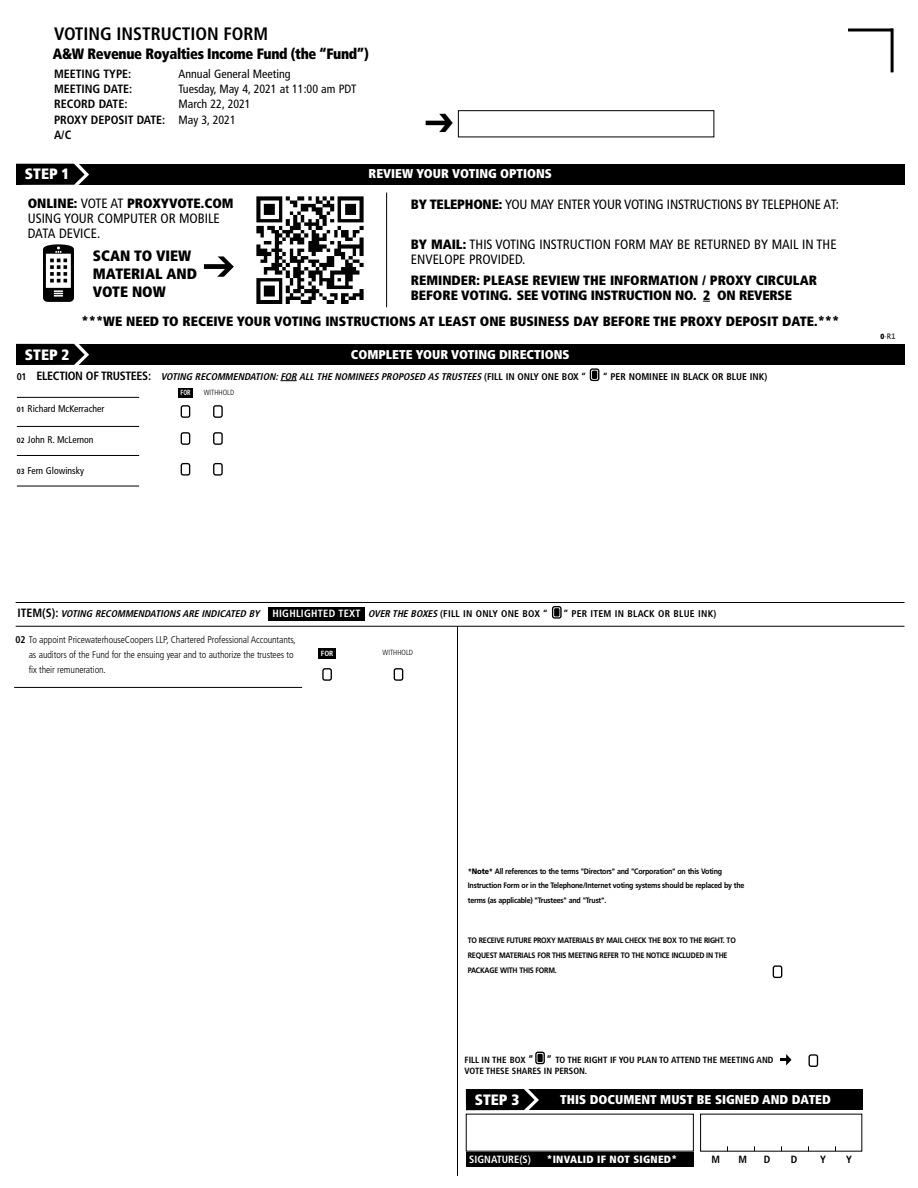
<style>
.page{position:relative;width:918px;height:1188px;background:#fff}
.page>*{position:absolute;margin:0;border:0;box-sizing:border-box;transform-origin:0 0}
.t1{font:31.5px "Arial Unicode MS";color:#000}
.t2{font:700 condensed 18px "Frutiger";color:#000}
.t3{font:900 condensed 15px "Frutiger";letter-spacing:-.025em;color:#000;scale:.95 1}
.t4{font:900 condensed 15px/18px "Frutiger";color:#000}
.t5{font:900 condensed 15px "Frutiger";color:#fff}
.t6{font:condensed 13.5px/15px "Frutiger";color:#000}
.t7{font:900 condensed 13.5px/15px "Frutiger";color:#000}
.t8{font:900 condensed 12.75px "Frutiger";color:#fff}
.t9{font:condensed 12px/15.1px "Frutiger";color:#000}
.t10{font:700 condensed 12px/15.1px "Frutiger";color:#000}
.t11{font:700 condensed 12px "Frutiger";letter-spacing:-.025em;color:#000}
.t12{font:900 condensed 10.5px "Frutiger";letter-spacing:.025em;color:#fff}
.t13{font:700 condensed 10.5px "Frutiger";letter-spacing:.025em;color:#fff}
.t14{font:700 condensed 10.5px "Frutiger";color:#fff}
.t15{font:700 condensed 10.5px "Frutiger";color:#000}
.t16{font:300 condensed 9.75px/14.9px "Frutiger";letter-spacing:-.01em;color:#000}
.t17{font:italic 700 condensed 9.75px "Frutiger";color:#000}
.t18{font:700 condensed 9.75px "Frutiger";letter-spacing:.025em;color:#000}
.t19{font:condensed 9.75px "Frutiger";color:#000}
.t20{font:700 condensed 9.75px "Frutiger";color:#000}
.t21{font:700 condensed 9px/11.6px "Frutiger";color:#000}
.t22{font:700 7.8px/14.9px "Frutiger";letter-spacing:-.03em;color:#000;scale:.9 1}
.t23{font:300 condensed 7.5px "Frutiger";color:#000}
.t24{font:7.5px "Lucida Sans Typewriter";color:#000}
.t25{font:700 condensed 7.5px "Frutiger";color:#fff}
.t26{font:700 condensed 7.5px "Frutiger";color:#fff;scale:.8 1}
.s1{font-weight:900}
.s2{font-weight:700;font-size:7.5px}
.s3{font-style:normal}
.s4{font-family:"Frutiger";font-weight:900;font-stretch:condensed}
.s5{font-family:"Frutiger";font-weight:300;font-stretch:condensed}
.s6{font-style:italic}
.s7{font-weight:700}
.s8{font-size:10.5px}
</style>
<div class="page">
<hr style="left:17px;top:397px;width:122px;height:1px;background:#000">
<hr style="left:17px;top:426px;width:122px;height:1px;background:#000">
<hr style="left:17px;top:455px;width:122px;height:1px;background:#000">
<hr style="left:17px;top:486px;width:122px;height:1px;background:#000">
<hr style="left:14px;top:687px;width:288px;height:1px;background:#000">
<img style="left:256px;top:196px;width:108px;height:107px">
<div style="left:16px;top:344px;width:889px;height:21px;background:#000"></div>
<svg style="left:48px;top:344px;width:41px;height:21px"></svg>
<div style="left:16px;top:164px;width:889px;height:20px;background:#000"></div>
<svg style="left:16px;top:164px;width:73px;height:21px"></svg>
<img style="left:43px;top:244px;width:31px;height:57px">
<svg style="left:204px;top:256px;width:30px;height:21px"></svg>
<hr style="left:386px;top:193px;width:1px;height:114px;background:#000">
<div style="left:458px;top:110px;width:256px;height:27px;border:1px solid #000"></div>
<hr style="left:848px;top:28px;width:45px;height:3px;background:#000">
<hr style="left:891px;top:28px;width:3px;height:44px;background:#000">
<hr style="left:16px;top:602px;width:888px;height:1px;background:#000">
<div style="left:268px;top:608px;width:97px;height:13px;background:#000"></div>
<hr style="left:16px;top:626px;width:888px;height:1px;background:#000">
<hr style="left:457px;top:626px;width:1px;height:550px;background:#000">
<div style="left:319px;top:648px;width:17px;height:11px;background:#000"></div>
<div style="left:178px;top:388px;width:15px;height:10px;background:#000"></div>
<div style="left:466px;top:1089px;width:396px;height:21px;background:#000"></div>
<svg style="left:523px;top:1089px;width:16px;height:21px"></svg>
<div style="left:466px;top:1152px;width:228px;height:15px;background:#000"></div>
<svg style="left:780px;top:1054px;width:11px;height:12px"></svg>
<svg style="left:808px;top:1054px;width:10px;height:13px"></svg>
<svg style="left:773px;top:965px;width:9px;height:13px"></svg>
<svg style="left:213px;top:405px;width:10px;height:13px"></svg>
<svg style="left:181px;top:405px;width:9px;height:13px"></svg>
<svg style="left:213px;top:432px;width:10px;height:13px"></svg>
<svg style="left:181px;top:432px;width:9px;height:13px"></svg>
<svg style="left:213px;top:463px;width:10px;height:13px"></svg>
<svg style="left:181px;top:463px;width:9px;height:13px"></svg>
<svg style="left:322px;top:668px;width:10px;height:13px"></svg>
<svg style="left:394px;top:668px;width:9px;height:13px"></svg>
<svg style="left:535px;top:1052px;width:10px;height:12px"></svg>
<div style="left:537px;top:1054px;width:6px;height:8px;background:#000"></div>
<svg style="left:552px;top:606px;width:10px;height:13px"></svg>
<div style="left:554px;top:608px;width:5px;height:9px;background:#000"></div>
<svg style="left:590px;top:368px;width:9px;height:13px"></svg>
<div style="left:592px;top:371px;width:5px;height:8px;background:#000"></div>
<svg style="left:280px;top:380px;width:17px;height:1px"></svg>
<h2 class="t2" style="left:54px;top:26px;width:216px">VOTING INSTRUCTION FORM</h2>
<h3 class="t3" style="left:53px;top:48px;width:334px">A&amp;W Revenue Royalties Income Fund (the “Fund”)</h3>
<h3 class="t10" style="left:54px;top:67px;width:79px">MEETING TYPE:</h3>
<h3 class="t9" style="left:178px;top:67px;width:114px">Annual General Meeting</h3>
<h3 class="t10" style="left:54px;top:82px;width:80px">MEETING DATE:</h3>
<h3 class="t9" style="left:178px;top:82px;width:180px">Tuesday, May 4, 2021 at 11:00 am PDT</h3>
<h3 class="t10" style="left:54px;top:98px;width:113px">RECORD DATE:<br>PROXY DEPOSIT DATE:</h3>
<h3 class="t10" style="left:54px;top:128px;width:19px">A/C</h3>
<h3 class="t9" style="left:178px;top:98px;width:74px">March 22, 2021<br>May 3, 2021</h3>
<h1 class="t1" style="left:425px;top:100px;width:30px">➔</h1>
<h3 class="t5" style="left:25px;top:168px;width:46px">STEP 1</h3>
<h3 class="t8" style="left:369px;top:169px;width:185px">REVIEW YOUR VOTING OPTIONS</h3>
<h3 class="t6" style="left:411px;top:197px;width:430px"><span class="s1">BY TELEPHONE:</span> YOU MAY ENTER YOUR VOTING INSTRUCTIONS BY TELEPHONE AT:</h3>
<h3 class="t6" style="left:411px;top:238px;width:427px"><span class="s1">BY MAIL:</span> THIS VOTING INSTRUCTION FORM MAY BE RETURNED BY MAIL IN THE<br>ENVELOPE PROVIDED.</h3>
<h3 class="t7" style="left:411px;top:274px;width:408px">REMINDER: PLEASE REVIEW THE INFORMATION / PROXY CIRCULAR<br>BEFORE VOTING. SEE VOTING INSTRUCTION NO. 2 ON REVERSE</h3>
<h3 class="t6" style="left:28px;top:197px;width:207px"><span class="s1">ONLINE:</span> VOTE AT <span class="s1">PROXYVOTE.COM<br></span>USING YOUR COMPUTER OR MOBILE<br>DATA DEVICE.</h3>
<h3 class="t4" style="left:93px;top:248px;width:106px">SCAN TO VIEW<br>MATERIAL AND<br>VOTE NOW</h3>
<h3 class="t7" style="left:82px;top:315px;width:759px">***WE NEED TO RECEIVE YOUR VOTING INSTRUCTIONS AT LEAST ONE BUSINESS DAY BEFORE THE PROXY DEPOSIT DATE.***</h3>
<h3 class="t5" style="left:25px;top:348px;width:46px">STEP 2</h3>
<h3 class="t8" style="left:351px;top:349px;width:220px">COMPLETE YOUR VOTING DIRECTIONS</h3>
<p class="t18" style="left:17px;top:372px;width:11px">01</p>
<h3 class="t11" style="left:36px;top:371px;width:116px">ELECTION OF TRUSTEES:</h3>
<p class="t19" style="left:17px;top:404px;width:89px"><span class="s2">01</span> Richard McKerracher</p>
<p class="t19" style="left:17px;top:436px;width:78px"><span class="s2">02</span> John R. McLernon</p>
<p class="t19" style="left:17px;top:466px;width:69px"><span class="s2">03</span> Fern Glowinsky</p>
<p class="t17" style="left:161px;top:372px;width:427px">VOTING RECOMMENDATION: FOR ALL THE NOMINEES PROPOSED AS TRUSTEES <span class="s3">( F I L L I N O N LY O N E B O X “</span></p>
<p class="t20" style="left:603px;top:372px;width:166px">“ PER NOMINEE IN BLACK OR BLUE INK)</p>
<p class="t26" style="left:181px;top:389px;width:14px">FOR</p>
<p class="t23" style="left:204px;top:389px;width:32px">WITHHOLD</p>
<p class="t24" style="left:881px;top:332px;width:17px"><span class="s4">0</span><span class="s5">-</span>R1</p>
<h3 class="t10" style="left:17px;top:607px;width:43px">ITEM(S):</h3>
<h3 class="t13" style="left:272px;top:609px;width:90px">HIGHLIGHTED TEXT</h3>
<p class="t25" style="left:321px;top:650px;width:14px">FOR</p>
<p class="t23" style="left:383px;top:650px;width:32px">WITHHOLD</p>
<p class="t17" style="left:61px;top:610px;width:202px">VOTING RECOMMENDATIONS ARE INDICATED BY</p>
<p class="t18" style="left:368px;top:610px;width:181px"><span class="s6">OVER THE BOXES</span> (FILL IN ONLY ONE BOX “</p>
<p class="t18" style="left:563px;top:610px;width:154px">” PER ITEM IN BLACK OR BLUE INK)</p>
<p class="t16" style="left:29px;top:633px;width:269px;text-indent:-13px"><span class="s7">02</span> To appoint PricewaterhouseCoopers LLP, Chartered Professional Accountants, as auditors of the Fund for the ensuing year and to authorize the trustees to fix their remuneration.</p>
<p class="t22" style="left:468px;top:864px;width:309px"><span class="s1">*Note*</span> All references to the terms "Directors" and "Corporation" on this Voting<br>Instruction Form or in the Telephone/Internet voting systems should be replaced by the terms (as applicable) "Trustees" and "Trust".</p>
<p class="t22" style="left:468px;top:933px;width:299px">TO RECEIVE FUTURE PROXY MATERIALS BY MAIL CHECK THE BOX TO THE RIGHT. TO<br>REQUEST MATERIALS FOR THIS MEETING REFER TO THE NOTICE INCLUDED IN THE<br>PACKAGE WITH THIS FORM.</p>
<p class="t21" style="left:465px;top:1054px;width:311px">FILL IN THE BOX <span class="s8">“ “</span> TO THE RIGHT IF YOU PLAN TO ATTEND THE MEETING AND<br>VOTE THESE SHARES IN PERSON.</p>
<h3 class="t5" style="left:475px;top:1094px;width:46px">STEP 3</h3>
<h3 class="t8" style="left:560px;top:1094px;width:272px">THIS DOCUMENT MUST BE SIGNED AND DATED</h3>
<h3 class="t14" style="left:469px;top:1155px;width:63px">SIGNATURE(S)</h3>
<h3 class="t12" style="left:547px;top:1155px;width:132px">*INVALID IF NOT SIGNED*</h3>
<h3 class="t15" style="left:712px;top:1155px;width:10px">M</h3>
<h3 class="t15" style="left:738px;top:1155px;width:10px">M</h3>
<h3 class="t15" style="left:764px;top:1155px;width:8px">D</h3>
<h3 class="t15" style="left:791px;top:1155px;width:8px">D</h3>
<h3 class="t15" style="left:820px;top:1155px;width:7px">Y</h3>
<h3 class="t15" style="left:846px;top:1155px;width:7px">Y</h3>
</div>
